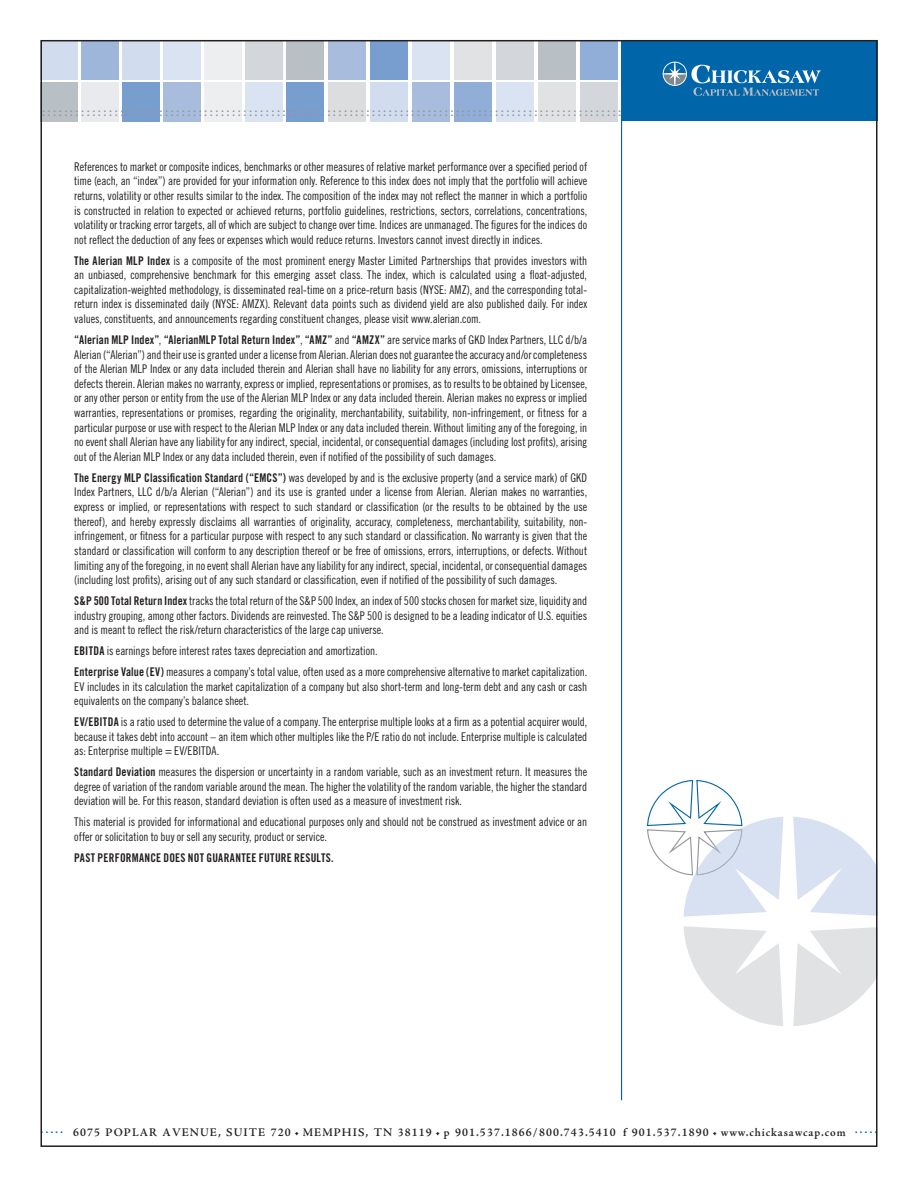
<style>
.page{position:relative;width:918px;height:1188px;background:#fff}
.page>*{position:absolute;margin:0;border:0;box-sizing:border-box;transform-origin:0 0}
.t1{font:15px "AG Book Rounded";color:#939598}
.t2{font:12px/14.7px "Trade Gothic LT Std Cn 18";letter-spacing:-.005em;color:#231f20;text-align:justify;scale:.95 1}
.t3{font:12px "Trade Gothic LT Std Bd Cn 20";letter-spacing:.02em;color:#231f20;scale:.95 1}
.t4{font:600 11.7px "Adobe Jenson Pro";letter-spacing:.095em;color:#231f20}
.s1{font-family:"Trade Gothic LT Std Bd Cn 20"}
</style>
<div class="page">
<svg style="left:647px;top:780px;width:136px;height:137px"></svg>
<svg style="left:793px;top:817px;width:82px;height:99px"></svg>
<svg style="left:684px;top:926px;width:99px;height:100px"></svg>
<svg style="left:793px;top:927px;width:82px;height:99px"></svg>
<div style="left:621px;top:40px;width:257px;height:82px;background:#0065a9"></div>
<svg style="left:663px;top:62px;width:158px;height:34px"></svg>
<div style="left:287px;top:40px;width:37px;height:40px;background:#b9c0c5"></div>
<div style="left:287px;top:82px;width:37px;height:40px;background:#779ece"></div>
<div style="left:246px;top:40px;width:37px;height:40px;background:#d3d7db"></div>
<div style="left:246px;top:82px;width:37px;height:40px;background:#d9e3f1"></div>
<div style="left:205px;top:40px;width:37px;height:40px;background:#eceef0"></div>
<div style="left:205px;top:82px;width:37px;height:40px;background:#eceef0"></div>
<div style="left:164px;top:40px;width:37px;height:40px;background:#d9e3f1"></div>
<div style="left:164px;top:82px;width:37px;height:40px;background:#a8bdde"></div>
<div style="left:123px;top:40px;width:37px;height:40px;background:#d1dcee"></div>
<div style="left:123px;top:82px;width:37px;height:40px;background:#779ece"></div>
<div style="left:82px;top:40px;width:37px;height:40px;background:#9db6da"></div>
<div style="left:82px;top:82px;width:37px;height:40px;background:#e8eaed"></div>
<div style="left:40px;top:40px;width:38px;height:40px;background:#d1dcee"></div>
<div style="left:40px;top:82px;width:38px;height:40px;background:#b9c0c5"></div>
<div style="left:328px;top:40px;width:38px;height:40px;background:#a8bdde"></div>
<div style="left:328px;top:82px;width:38px;height:40px;background:#dcdddf"></div>
<div style="left:370px;top:40px;width:38px;height:40px;background:#779ece"></div>
<div style="left:370px;top:82px;width:38px;height:40px;background:#d1dcee"></div>
<div style="left:412px;top:40px;width:38px;height:40px;background:#d9e3f1"></div>
<div style="left:412px;top:82px;width:38px;height:40px;background:#a8bdde"></div>
<div style="left:454px;top:40px;width:38px;height:40px;background:#e1e2e4"></div>
<div style="left:454px;top:82px;width:38px;height:40px;background:#90aed7"></div>
<div style="left:496px;top:40px;width:38px;height:40px;background:#d3d7db"></div>
<div style="left:496px;top:82px;width:38px;height:40px;background:#d9e3f1"></div>
<div style="left:538px;top:40px;width:38px;height:40px;background:#b9c0c5"></div>
<div style="left:538px;top:82px;width:38px;height:40px;background:#e1e2e4"></div>
<div style="left:580px;top:40px;width:38px;height:40px;background:#90aed7"></div>
<div style="left:580px;top:82px;width:38px;height:40px;background:#d3d7db"></div>
<hr style="left:621px;top:121px;width:1px;height:979px;background:#0065a9">
<p class="t1" style="left:42px;top:98px;width:581px">........................................................................................................</p>
<p class="t1" style="left:42px;top:103px;width:581px">........................................................................................................</p>
<p class="t2" style="left:74px;top:159px;width:542px">References to market or composite indices, benchmarks or other measures of relative market performance over a specified period of time (each, an “index”) are provided for your information only. Reference to this index does not imply that the portfolio will achieve returns, volatility or other results similar to the index. The composition of the index may not reflect the manner in which a portfolio is constructed in relation to expected or achieved returns, portfolio guidelines, restrictions, sectors, correlations, concentrations, volatility or tracking error targets, all of which are subject to change over time. Indices are unmanaged. The figures for the indices do not reflect the deduction of any fees or expenses which would reduce returns. Investors cannot invest directly in indices.</p>
<p class="t2" style="left:74px;top:253px;width:542px"><span class="s1">The Alerian MLP Index</span> is a composite of the most prominent energy Master Limited Partnerships that provides investors with an unbiased, comprehensive benchmark for this emerging asset class. The index, which is calculated using a float-adjusted, capitalization-weighted methodology, is disseminated real-time on a price-return basis (NYSE: AMZ), and the corresponding total&shy;return index is disseminated daily (NYSE: AMZX). Relevant data points such as dividend yield are also published daily. For index values, constituents, and announcements regarding constituent changes, please visit www.alerian.com.</p>
<p class="t2" style="left:74px;top:332px;width:542px"><span class="s1">“Alerian MLP Index”</span>, <span class="s1">“AlerianMLP Total Return Index”</span>, <span class="s1">“AMZ”</span> and <span class="s1">“AMZX”</span> are service marks of GKD Index Partners, LLC d/b/a Alerian (“Alerian”) and their use is granted under a license from Alerian. Alerian does not guarantee the accuracy and/or completeness of the Alerian MLP Index or any data included therein and Alerian shall have no liability for any errors, omissions, interruptions or defects therein. Alerian makes no warranty, express or implied, representations or promises, as to results to be obtained by Licensee, or any other person or entity from the use of the Alerian MLP Index or any data included therein. Alerian makes no express or implied warranties, representations or promises, regarding the originality, merchantability, suitability, non-infringement, or fitness for a particular purpose or use with respect to the Alerian MLP Index or any data included therein. Without limiting any of the foregoing, in no event shall Alerian have any liability for any indirect, special, incidental, or consequential damages (including lost profits), arising out of the Alerian MLP Index or any data included therein, even if notified of the possibility of such damages.</p>
<p class="t2" style="left:74px;top:470px;width:542px"><span class="s1">The Energy MLP Classification Standard (“EMCS”)</span> was developed by and is the exclusive property (and a service mark) of GKD Index Partners, LLC d/b/a Alerian (“Alerian”) and its use is granted under a license from Alerian. Alerian makes no warranties, express or implied, or representations with respect to such standard or classification (or the results to be obtained by the use thereof), and hereby expressly disclaims all warranties of originality, accuracy, completeness, merchantability, suitability, non&shy;infringement, or fitness for a particular purpose with respect to any such standard or classification. No warranty is given that the standard or classification will conform to any description thereof or be free of omissions, errors, interruptions, or defects. Without limiting any of the foregoing, in no event shall Alerian have any liability for any indirect, special, incidental, or consequential damages (including lost profits), arising out of any such standard or classification, even if notified of the possibility of such damages.</p>
<p class="t2" style="left:74px;top:593px;width:542px"><span class="s1">S&amp;P 500 Total Return Index</span> tracks the total return of the S&amp;P 500 Index, an index of 500 stocks chosen for market size, liquidity and industry grouping, among other factors. Dividends are reinvested. The S&amp;P 500 is designed to be a leading indicator of U.S. equities and is meant to reflect the risk/return characteristics of the large cap universe.</p>
<p class="t2" style="left:74px;top:643px;width:321px"><span class="s1">EBITDA</span> is earnings before interest rates taxes depreciation and amortization.</p>
<p class="t2" style="left:74px;top:664px;width:542px"><span class="s1">Enterprise Value (EV)</span> measures a company’s total value, often used as a more comprehensive alternative to market capitalization.<br>EV includes in its calculation the market capitalization of a company but also short-term and long-term debt and any cash or cash equivalents on the company’s balance sheet.</p>
<p class="t2" style="left:74px;top:714px;width:542px"><span class="s1">EV/EBITDA</span> is a ratio used to determine the value of a company. The enterprise multiple looks at a firm as a potential acquirer would, because it takes debt into account – an item which other multiples like the P/E ratio do not include. Enterprise multiple is calculated as: Enterprise multiple = EV/EBITDA.</p>
<p class="t2" style="left:74px;top:764px;width:541px"><span class="s1">Standard Deviation</span> measures the dispersion or uncertainty in a random variable, such as an investment return. It measures the degree of variation of the random variable around the mean. The higher the volatility of the random variable, the higher the standard deviation will be. For this reason, standard deviation is often used as a measure of investment risk.</p>
<p class="t2" style="left:74px;top:814px;width:541px">This material is provided for informational and educational purposes only and should not be construed as investment advice or an offer or solicitation to buy or sell any security, product or service.</p>
<p class="t3" style="left:74px;top:850px;width:275px">PAST PERFORMANCE DOES NOT GUARANTEE FUTURE RESULTS.</p>
<p class="t4" style="left:40px;top:1126px;width:838px"><sup>.....</sup> 6075 POPLAR AVENUE, SUITE 720 • MEMPHIS, TN 38119 • p 901.537.1866/800.743.5410 f 901.537.1890 • www.chickasawcap.com <sup>.....</sup></p>
</div>
